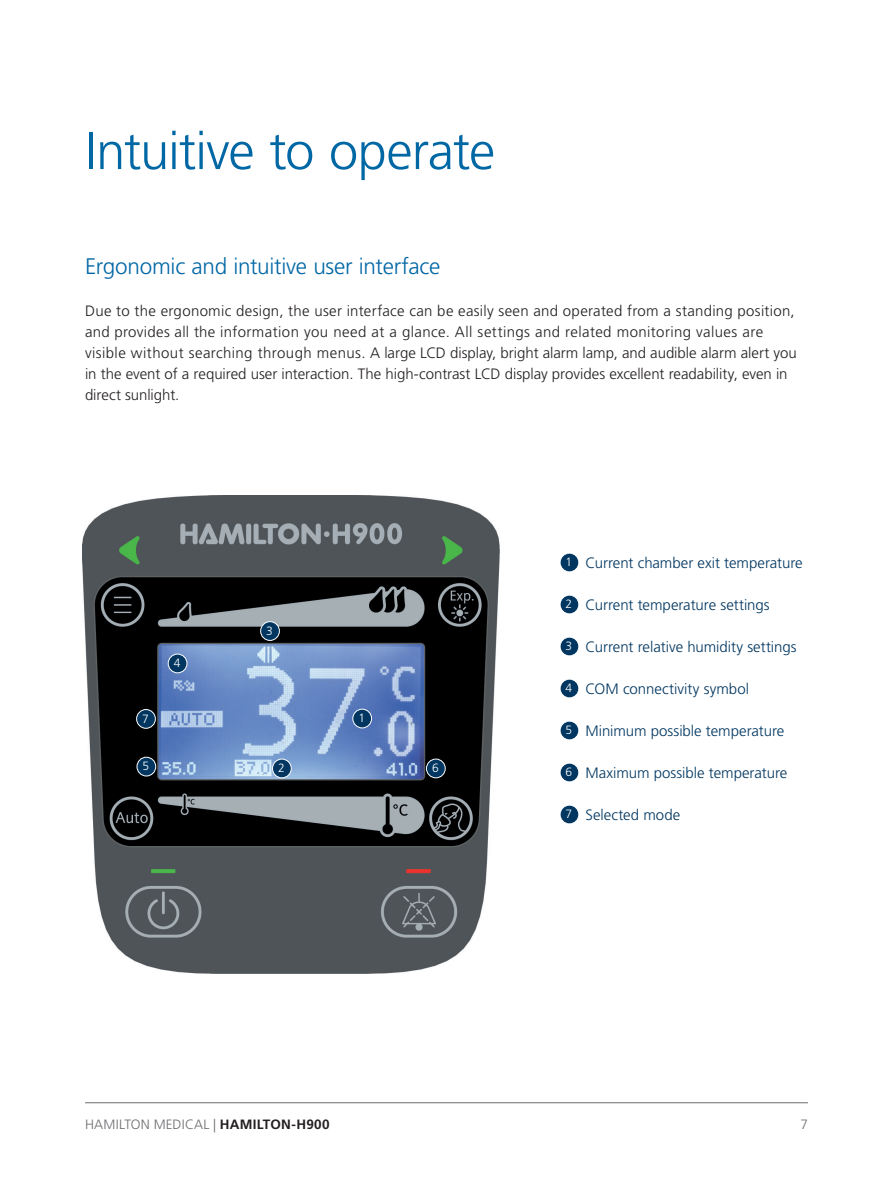
<style>
.page{position:relative;width:893px;height:1188px;background:#fff}
.page>*{position:absolute;margin:0;border:0;box-sizing:border-box;transform-origin:0 0}
.headline_blue{font:300 52.5px "Frutiger LT Std";letter-spacing:-.02em;color:#0067a5}
.subline_citation{font:300 22.5px "Frutiger LT Std";letter-spacing:-.015em;color:#0067a5}
.running_text_black{font:300 15px/21px "Frutiger LT Std";letter-spacing:.015em;color:#231f20}
.text_after_number_bl{font:300 15px "Frutiger LT Std";color:#003660}
.t1{font:300 13.5px "Frutiger LT Std";letter-spacing:.015em;color:#6c6d70}
.t2{font:300 12px "Frutiger LT Std";color:#fff}
.s1{font-weight:700;color:#231f20}
</style>
<div class="page">
<img style="left:82px;top:495px;width:417px;height:479px">
<div style="left:560px;top:553px;width:19px;height:19px;background:#003660;border-radius:50%"></div>
<div style="left:560px;top:553px;width:19px;height:19px;border:1px solid #fff;border-radius:50%"></div>
<div style="left:560px;top:595px;width:19px;height:19px;background:#003660;border-radius:50%"></div>
<div style="left:560px;top:595px;width:19px;height:19px;border:1px solid #fff;border-radius:50%"></div>
<div style="left:560px;top:637px;width:19px;height:19px;background:#003660;border-radius:50%"></div>
<div style="left:560px;top:637px;width:19px;height:19px;border:1px solid #fff;border-radius:50%"></div>
<div style="left:560px;top:679px;width:19px;height:19px;background:#003660;border-radius:50%"></div>
<div style="left:560px;top:679px;width:19px;height:19px;border:1px solid #fff;border-radius:50%"></div>
<div style="left:560px;top:721px;width:19px;height:19px;background:#003660;border-radius:50%"></div>
<div style="left:560px;top:721px;width:19px;height:19px;border:1px solid #fff;border-radius:50%"></div>
<div style="left:560px;top:763px;width:19px;height:19px;background:#003660;border-radius:50%"></div>
<div style="left:560px;top:763px;width:19px;height:19px;border:1px solid #fff;border-radius:50%"></div>
<div style="left:560px;top:805px;width:19px;height:19px;background:#003660;border-radius:50%"></div>
<div style="left:560px;top:805px;width:19px;height:19px;border:1px solid #fff;border-radius:50%"></div>
<div style="left:353px;top:709px;width:19px;height:19px;background:#003660;border-radius:50%"></div>
<div style="left:353px;top:709px;width:19px;height:19px;border:1px solid #fff;border-radius:50%"></div>
<div style="left:272px;top:759px;width:19px;height:19px;background:#003660;border-radius:50%"></div>
<div style="left:272px;top:759px;width:19px;height:19px;border:1px solid #fff;border-radius:50%"></div>
<div style="left:261px;top:622px;width:18px;height:18px;background:#003660;border-radius:50%"></div>
<div style="left:260px;top:621px;width:20px;height:20px;border:1px solid #fff;border-radius:50%"></div>
<div style="left:168px;top:654px;width:19px;height:19px;background:#003660;border-radius:50%"></div>
<div style="left:168px;top:654px;width:19px;height:19px;border:1px solid #fff;border-radius:50%"></div>
<div style="left:137px;top:757px;width:19px;height:19px;background:#003660;border-radius:50%"></div>
<div style="left:137px;top:757px;width:19px;height:19px;border:1px solid #fff;border-radius:50%"></div>
<div style="left:426px;top:759px;width:19px;height:19px;background:#003660;border-radius:50%"></div>
<div style="left:426px;top:759px;width:19px;height:19px;border:1px solid #fff;border-radius:50%"></div>
<div style="left:137px;top:710px;width:18px;height:18px;background:#003660;border-radius:50%"></div>
<div style="left:136px;top:709px;width:20px;height:19px;border:1px solid #fff;border-radius:50%"></div>
<hr style="left:85px;top:1103px;width:723px;height:1px;background:#6c6d70">
<p class="headline_blue" style="left:85px;top:121px;width:412px">Intuitive to operate</p>
<p class="subline_citation" style="left:85px;top:254px;width:357px">Ergonomic and intuitive user interface</p>
<p class="running_text_black" style="left:85px;top:301px;width:713px">Due to the ergonomic design, the user interface can be easily seen and operated from a standing position, and provides all the information you need at a glance. All settings and related monitoring values are visible without searching through menus. A large LCD display, bright alarm lamp, and audible alarm alert you in the event of a required user interaction. The high-contrast LCD display provides excellent readability, even in direct sunlight.</p>
<p class="t2" style="left:142px;top:712px;width:8px">7</p>
<p class="t2" style="left:174px;top:656px;width:8px">4</p>
<p class="t2" style="left:266px;top:624px;width:8px">3</p>
<p class="t2" style="left:358px;top:711px;width:8px">1</p>
<p class="t2" style="left:143px;top:759px;width:8px">5</p>
<p class="t2" style="left:432px;top:761px;width:8px">6</p>
<p class="t2" style="left:278px;top:761px;width:8px">2</p>
<p class="t2" style="left:566px;top:555px;width:8px">1</p>
<p class="t2" style="left:566px;top:597px;width:8px">2</p>
<p class="t2" style="left:566px;top:639px;width:8px">3</p>
<p class="t2" style="left:566px;top:681px;width:8px">4</p>
<p class="t2" style="left:566px;top:723px;width:8px">5</p>
<p class="t2" style="left:566px;top:765px;width:8px">6</p>
<p class="t2" style="left:566px;top:807px;width:8px">7</p>
<p class="text_after_number_bl" style="left:585px;top:554px;width:219px">Current chamber exit temperature</p>
<p class="text_after_number_bl" style="left:585px;top:596px;width:186px">Current temperature settings</p>
<p class="text_after_number_bl" style="left:585px;top:638px;width:213px">Current relative humidity settings</p>
<p class="text_after_number_bl" style="left:585px;top:680px;width:165px">COM connectivity symbol</p>
<p class="text_after_number_bl" style="left:585px;top:722px;width:201px">Minimum possible temperature</p>
<p class="text_after_number_bl" style="left:585px;top:764px;width:203px">Maximum possible temperature</p>
<p class="text_after_number_bl" style="left:585px;top:806px;width:96px">Selected mode</p>
<p class="t1" style="left:85px;top:1116px;width:246px">HAMILTON MEDICAL | <span class="s1">HAMILTON-H900</span></p>
<p class="t1" style="left:800px;top:1116px;width:9px">7</p>
</div>
